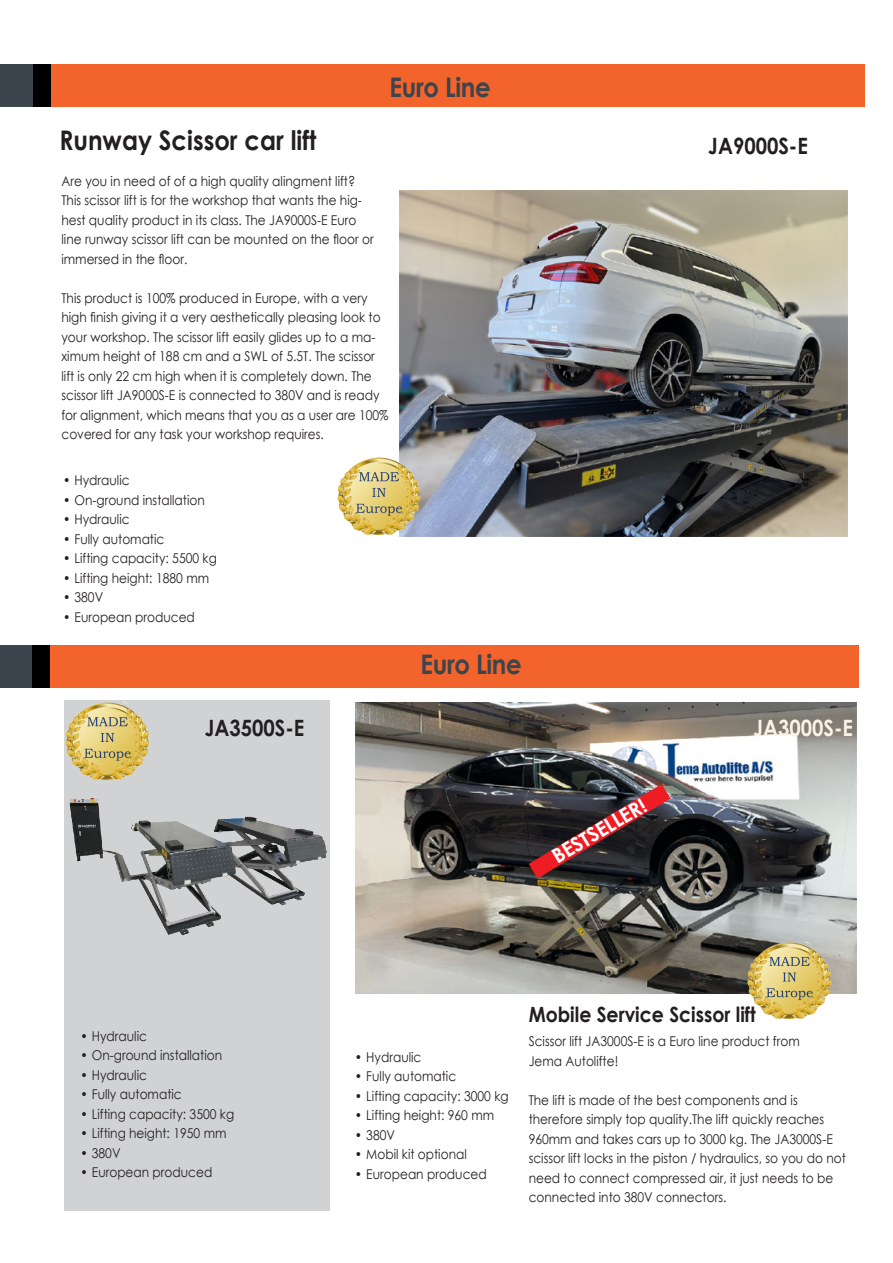
<style>
.page{position:relative;width:893px;height:1263px;background:#fff}
.page>*{position:absolute;margin:0;border:0;box-sizing:border-box;transform-origin:0 0}
.Brød{font:700 27px "Century Gothic";color:#231f20;scale:.9 1}
.Brød-2{font:700 27px "Century Gothic";letter-spacing:-.015em;color:#3c444d;scale:.9 1}
.Brød-3{font:700 22.5px "Century Gothic";color:#231f20;scale:.9 1}
.Brød-4{font:700 22.5px "Century Gothic";color:#fef0e4;scale:.9 1}
.Brød-5{font:700 21px "Century Gothic";color:#231f20;scale:.9 1}
.t1{font:700 20.25px "Century Gothic";color:#fff}
.Brød-6{font:13.5px/19.5px "Century Gothic";color:#231f20;scale:.9 1}
</style>
<div class="page">
<div style="left:50px;top:64px;width:815px;height:42px;background:#f2642b"></div>
<div style="left:0;top:64px;width:34px;height:42px;background:#3c444d"></div>
<div style="left:33px;top:64px;width:17px;height:42px;background:#000"></div>
<div style="left:50px;top:645px;width:809px;height:43px;background:#f2642b"></div>
<div style="left:0;top:645px;width:34px;height:43px;background:#3c444d"></div>
<div style="left:33px;top:645px;width:17px;height:43px;background:#000"></div>
<div style="left:65px;top:701px;width:265px;height:510px;background:#d1d2d4"></div>
<img style="left:69px;top:798px;width:257px;height:137px">
<img style="left:65px;top:701px;width:85px;height:79px">
<img style="left:400px;top:191px;width:447px;height:345px">
<img style="left:337px;top:455px;width:90px;height:81px">
<img style="left:355px;top:702px;width:501px;height:292px">
<img style="left:747px;top:940px;width:90px;height:79px">
<svg style="left:529px;top:784px;width:141px;height:94px;background:#52292d"></svg>
<p class="Brød-2" style="left:390px;top:66px;width:114px">Euro Line</p>
<p class="Brød" style="left:59px;top:120px;width:287px">Runway Scissor car lift</p>
<p class="Brød-6" style="left:61px;top:171px;width:328px">Are you in need of of a high quality alingment lift?</p>
<p class="Brød-6" style="left:61px;top:191px;width:348px">This scissor lift is for the workshop that wants the hig&shy;hest quality product in its class. The JA9000S-E Euro line runway scissor lift can be mounted on the floor or immersed in the floor.</p>
<p class="Brød-6" style="left:61px;top:288px;width:365px">This product is 100% produced in Europe, with a very high finish giving it a very aesthetically pleasing look to your workshop. The scissor lift easily glides up to a ma&shy;ximum height of 188 cm and a SWL of 5.5T. The scissor lift is only 22 cm high when it is completely down. The scissor lift JA9000S-E is connected to 380V and is ready for alignment, which means that you as a user are 100% covered for any task your workshop requires.</p>
<p class="Brød-6" style="left:63px;top:470px;width:76px">• Hydraulic</p>
<p class="Brød-6" style="left:63px;top:490px;width:159px">• On-ground installation</p>
<p class="Brød-6" style="left:63px;top:509px;width:76px">• Hydraulic</p>
<p class="Brød-6" style="left:63px;top:529px;width:114px">• Fully automatic</p>
<p class="Brød-6" style="left:63px;top:548px;width:172px">• Lifting capacity: 5500 kg</p>
<p class="Brød-6" style="left:63px;top:568px;width:164px">• Lifting height: 1880 mm</p>
<p class="Brød-6" style="left:63px;top:587px;width:46px">• 380V</p>
<p class="Brød-6" style="left:63px;top:607px;width:148px">• European produced</p>
<p class="Brød-3" style="left:205px;top:710px;width:112px">JA3500S-E</p>
<p class="Brød-2" style="left:421px;top:644px;width:114px">Euro Line</p>
<p class="t1" style="left:546px;top:845px;width:108px;rotate:-31deg">BESTSELLER!</p>
<p class="Brød-3" style="left:708px;top:128px;width:112px">JA9000S-E</p>
<p class="Brød-4" style="left:753px;top:711px;width:112px">JA3000S-E</p>
<p class="Brød-6" style="left:80px;top:1026px;width:76px">• Hydraulic</p>
<p class="Brød-6" style="left:80px;top:1045px;width:159px">• On-ground installation</p>
<p class="Brød-6" style="left:80px;top:1065px;width:76px">• Hydraulic</p>
<p class="Brød-6" style="left:80px;top:1084px;width:114px">• Fully automatic</p>
<p class="Brød-6" style="left:80px;top:1104px;width:172px">• Lifting capacity: 3500 kg</p>
<p class="Brød-6" style="left:80px;top:1123px;width:164px">• Lifting height: 1950 mm</p>
<p class="Brød-6" style="left:80px;top:1143px;width:46px">• 380V</p>
<p class="Brød-6" style="left:80px;top:1162px;width:148px">• European produced</p>
<p class="Brød-6" style="left:355px;top:1047px;width:76px">• Hydraulic</p>
<p class="Brød-6" style="left:355px;top:1066px;width:114px">• Fully automatic</p>
<p class="Brød-6" style="left:355px;top:1086px;width:172px">• Lifting capacity: 3000 kg</p>
<p class="Brød-6" style="left:355px;top:1105px;width:156px">• Lifting height: 960 mm</p>
<p class="Brød-6" style="left:355px;top:1125px;width:46px">• 380V</p>
<p class="Brød-6" style="left:355px;top:1144px;width:126px">• Mobil kit optional</p>
<p class="Brød-6" style="left:355px;top:1164px;width:148px">• European produced</p>
<p class="Brød-5" style="left:529px;top:999px;width:254px">Mobile Service Scissor lift</p>
<p class="Brød-6" style="left:529px;top:1031px;width:303px">Scissor lift JA3000S-E is a Euro line product from</p>
<p class="Brød-6" style="left:529px;top:1051px;width:101px">Jema Autolifte!</p>
<p class="Brød-6" style="left:529px;top:1090px;width:300px">The lift is made of the best components and is</p>
<p class="Brød-6" style="left:529px;top:1109px;width:330px">therefore simply top quality.The lift quickly reaches</p>
<p class="Brød-6" style="left:529px;top:1129px;width:339px">960mm and takes cars up to 3000 kg. The JA3000S-E</p>
<p class="Brød-6" style="left:529px;top:1148px;width:354px">scissor lift locks in the piston / hydraulics, so you do not need to connect compressed air, it just needs to be</p>
<p class="Brød-6" style="left:529px;top:1187px;width:221px">connected into 380V connectors.</p>
</div>
